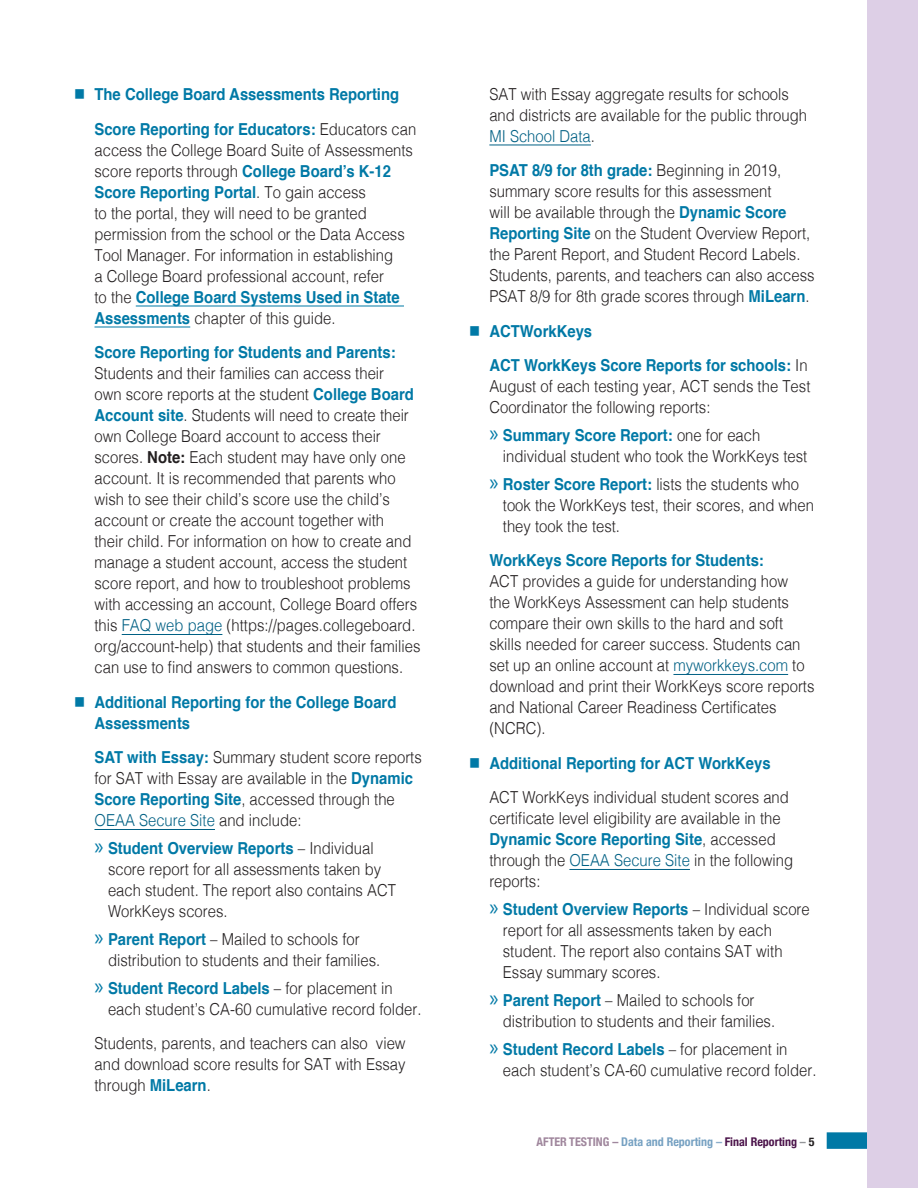
<style>
.page{position:relative;width:918px;height:1188px;background:#fff}
.page>*{position:absolute;margin:0;border:0;box-sizing:border-box;transform-origin:0 0}
.text1{font:300 16.5px/21px "Helvetica";color:#231f20;scale:.9 1}
.t1{font:700 16.5px/21px "Helvetica";color:#0079a6;scale:.9 1}
.t2{font:700 condensed 12px "Helvetica Neue";color:#76a1c2}
.s1{font-weight:700;color:#0079a6}
.s2{font-weight:700}
.s3{color:#006084}
.s4{font-family:"Myriad Pro";font-weight:400;font-size:24px;color:#0079a6}
.s5{color:#a0879d}
.s6{color:#8badca}
.s7{color:#4b134a}
.s8{color:#939598}
.s9{color:#231f20}
</style>
<div class="page">
<div style="left:827px;top:1132px;width:51px;height:17px;background:#0079a6"></div>
<div style="left:867px;top:0;width:51px;height:1188px;background:#ddcfe6"></div>
<hr style="left:136px;top:306px;width:268px;height:1px;background:#0079a6">
<hr style="left:94px;top:327px;width:96px;height:1px;background:#0079a6">
<hr style="left:122px;top:634px;width:100px;height:1px;background:#006084">
<hr style="left:94px;top:829px;width:121px;height:1px;background:#006084">
<hr style="left:489px;top:145px;width:102px;height:1px;background:#006084">
<hr style="left:673px;top:674px;width:115px;height:1px;background:#006084">
<hr style="left:569px;top:869px;width:121px;height:1px;background:#006084">
<p class="t1" style="left:74px;top:84px;width:363px">■ The College Board Assessments Reporting</p>
<p class="text1" style="left:94px;top:117px;width:359px"><span class="s1">Score Reporting for Educators:</span> Educators can access the College Board Suite of Assessments score reports through <span class="s1">College Board’s K-12<br>Score Reporting Portal</span>. To gain access<br>to the portal, they will need to be granted permission from the school or the Data Access Tool Manager. For information in establishing<br>a College Board professional account, refer<br>to the <span class="s1">College Board Systems Used in State Assessments</span> chapter of this guide.</p>
<p class="text1" style="left:94px;top:341px;width:364px"><span class="s1">Score Reporting for Students and Parents:<br></span>Students and their families can access their<br>own score reports at the student <span class="s1">College Board Account site</span>. Students will need to create their own College Board account to access their scores. <span class="s2">Note:</span> Each student may have only one account. It is recommended that parents who wish to see their child’s score use the child’s account or create the account together with<br>their child. For information on how to create and manage a student account, access the student score report, and how to troubleshoot problems with accessing an account, College Board offers this <span class="s3">FAQ web page</span> (https://pages.collegeboard. org/account-help) that students and their families can use to find answers to common questions.</p>
<p class="t1" style="left:94px;top:692px;width:337px;text-indent:-20px">■ Additional Reporting for the College Board<br>Assessments</p>
<p class="text1" style="left:94px;top:746px;width:365px"><span class="s1">SAT with Essay:</span> Summary student score reports for SAT with Essay are available in the <span class="s1">Dynamic Score Reporting Site</span>, accessed through the <span class="s3">OEAA Secure Site</span> and include:</p>
<p class="text1" style="left:108px;top:837px;width:322px;text-indent:-14px"><span class="s4">»</span> <span class="s1">Student Overview Reports</span> – Individual score report for all assessments taken by each student. The report also contains ACT WorkKeys scores.</p>
<p class="text1" style="left:108px;top:927px;width:304px;text-indent:-14px"><span class="s4">»</span> <span class="s1">Parent Report</span> – Mailed to schools for distribution to students and their families.</p>
<p class="text1" style="left:108px;top:976px;width:350px;text-indent:-14px"><span class="s4">»</span> <span class="s1">Student Record Labels</span> – for placement in each student’s CA-60 cumulative record folder.</p>
<p class="text1" style="left:94px;top:1032px;width:347px;text-align:justify">Students, parents, and teachers can also view and download score results for SAT with Essay through <span class="s1">MiLearn</span>.</p>
<p class="text1" style="left:489px;top:82px;width:355px">SAT with Essay aggregate results for schools and districts are available for the public through<br><span class="s3">MI School Data</span>.</p>
<p class="text1" style="left:489px;top:159px;width:363px"><span class="s1">PSAT 8/9 for 8th grade:</span> Beginning in 2019, summary score results for this assessment<br>will be available through the <span class="s1">Dynamic Score Reporting Site</span> on the Student Overview Report, the Parent Report, and Student Record Labels.<br>Students, parents, and teachers can also access PSAT 8/9 for 8th grade scores through <span class="s1">MiLearn</span>.</p>
<p class="t1" style="left:469px;top:321px;width:138px">■ ACTWorkKeys</p>
<p class="text1" style="left:489px;top:354px;width:358px"><span class="s1">ACT WorkKeys Score Reports for schools:</span> In<br>August of each testing year, ACT sends the Test<br>Coordinator the following reports:</p>
<p class="text1" style="left:503px;top:424px;width:340px;text-indent:-14px"><span class="s4">»</span> <span class="s1">Summary Score Report:</span> one for each individual student who took the WorkKeys test</p>
<p class="text1" style="left:503px;top:472px;width:347px;text-indent:-14px"><span class="s4">»</span> <span class="s1">Roster Score Report:</span> lists the students who took the WorkKeys test, their scores, and when they took the test.</p>
<p class="text1" style="left:489px;top:549px;width:363px"><span class="s1">WorkKeys Score Reports for Students:<br></span>ACT provides a guide for understanding how<br>the WorkKeys Assessment can help students compare their own skills to the hard and soft skills needed for career success. Students can set up an online account at <span class="s3">myworkkeys.com</span> to download and print their WorkKeys score reports and National Career Readiness Certificates (NCRC).</p>
<p class="t1" style="left:469px;top:753px;width:337px">■ Additional Reporting for ACT WorkKeys</p>
<p class="text1" style="left:489px;top:786px;width:339px">ACT WorkKeys individual student scores and certificate level eligibility are available in the <span class="s1">Dynamic Score Reporting Site</span>, accessed through the <span class="s3">OEAA Secure Site</span> in the following reports:</p>
<p class="text1" style="left:503px;top:898px;width:343px;text-indent:-14px"><span class="s4">»</span> <span class="s1">Student Overview Reports</span> – Individual score report for all assessments taken by each student. The report also contains SAT with Essay summary scores.</p>
<p class="text1" style="left:503px;top:988px;width:304px;text-indent:-14px"><span class="s4">»</span> <span class="s1">Parent Report</span> – Mailed to schools for distribution to students and their families.</p>
<p class="text1" style="left:503px;top:1037px;width:350px;text-indent:-14px"><span class="s4">»</span> <span class="s1">Student Record Labels</span> – for placement in each student’s CA-60 cumulative record folder.</p>
<p class="t2" style="left:536px;top:1132px;width:280px"><span class="s5">AFTER TESTING –</span> Data and Reporting <span class="s6">–</span> <span class="s7">Final Reporting</span> <span class="s8">–</span> <span class="s9">5</span></p>
</div>
